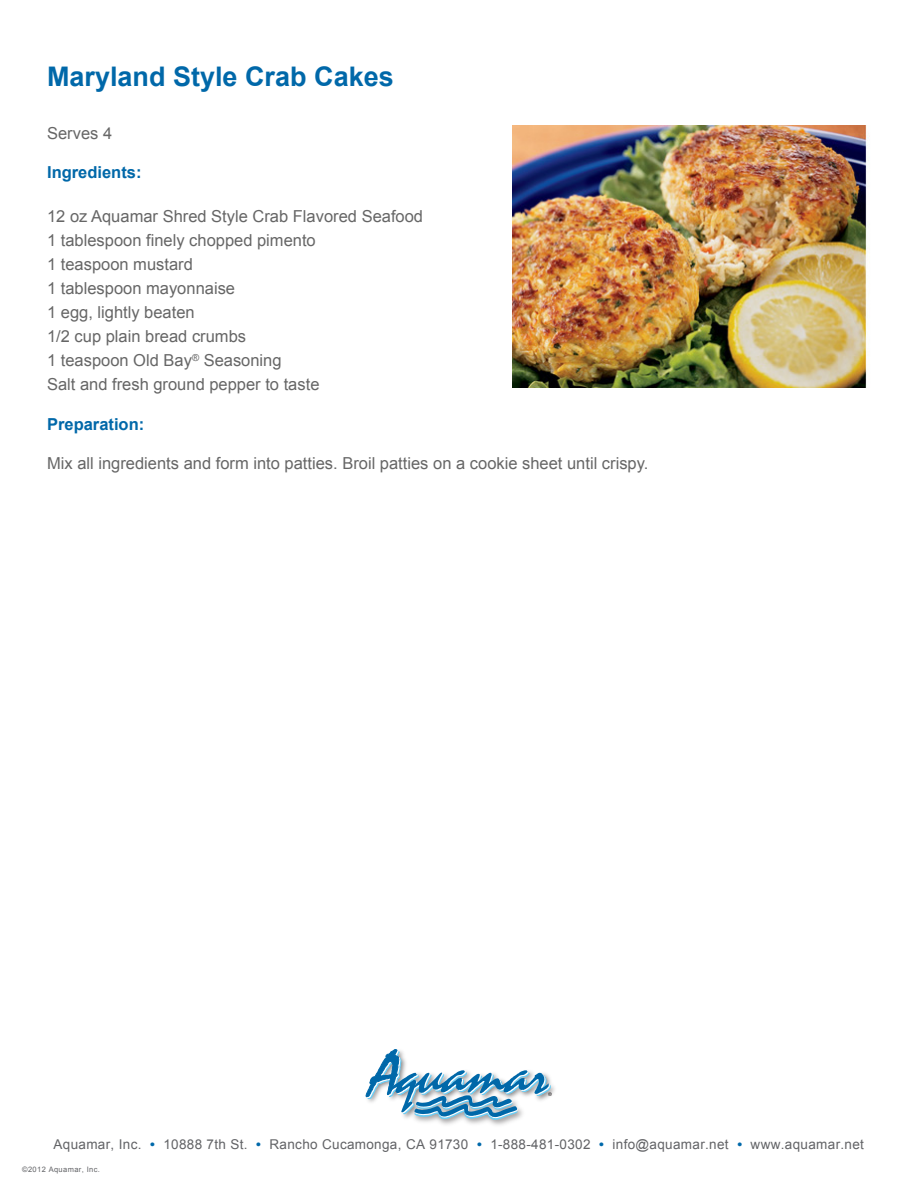
<style>
.page{position:relative;width:918px;height:1188px;background:#fff}
.page>*{position:absolute;margin:0;border:0;box-sizing:border-box;transform-origin:0 0}
.t1{font:700 27px "Arial";color:#0068a9}
.t2{font:16.5px/24px "Arial";color:#666}
.t3{font:700 16.5px "Arial";color:#0068a9}
.t4{font:13.5px "Arial";letter-spacing:.025em;color:#626366}
.t5{font:7.5px "Arial";letter-spacing:.05em;color:#626366}
.s1{font-weight:700;color:#0069aa}
</style>
<div class="page">
<img style="left:512px;top:126px;width:358px;height:261px">
<img style="left:414px;top:1120px;width:13px;height:2px">
<img style="left:552px;top:1085px;width:3px;height:9px">
<svg style="left:366px;top:1049px;width:186px;height:71px"></svg>
<h1 class="t1" style="left:47px;top:62px;width:348px">Maryland Style Crab Cakes</h1>
<p class="t2" style="left:47px;top:121px;width:67px">Serves 4</p>
<p class="t3" style="left:47px;top:163px;width:96px">Ingredients:</p>
<p class="t2" style="left:47px;top:204px;width:378px">12 oz Aquamar Shred Style Crab Flavored Seafood<br>1 tablespoon finely chopped pimento<br>1 teaspoon mustard<br>1 tablespoon mayonnaise<br>1 egg, lightly beaten<br>1/2 cup plain bread crumbs<br>1 teaspoon Old Bay<sup>®</sup> Seasoning<br>Salt and fresh ground pepper to taste</p>
<p class="t3" style="left:47px;top:415px;width:99px">Preparation:</p>
<p class="t2" style="left:47px;top:451px;width:603px">Mix all ingredients and form into patties. Broil patties on a cookie sheet until crispy.</p>
<p class="t4" style="left:54px;top:1137px;width:812px">Aquamar, Inc. <span class="s1">•</span> 10888 7th St. <span class="s1">•</span> Rancho Cucamonga, CA 91730 <span class="s1">•</span> 1-888-481-0302 <span class="s1">•</span> info@aquamar.net <span class="s1">•</span> www.aquamar.net</p>
<p class="t5" style="left:22px;top:1166px;width:79px">©2012 Aquamar, Inc.</p>
</div>
